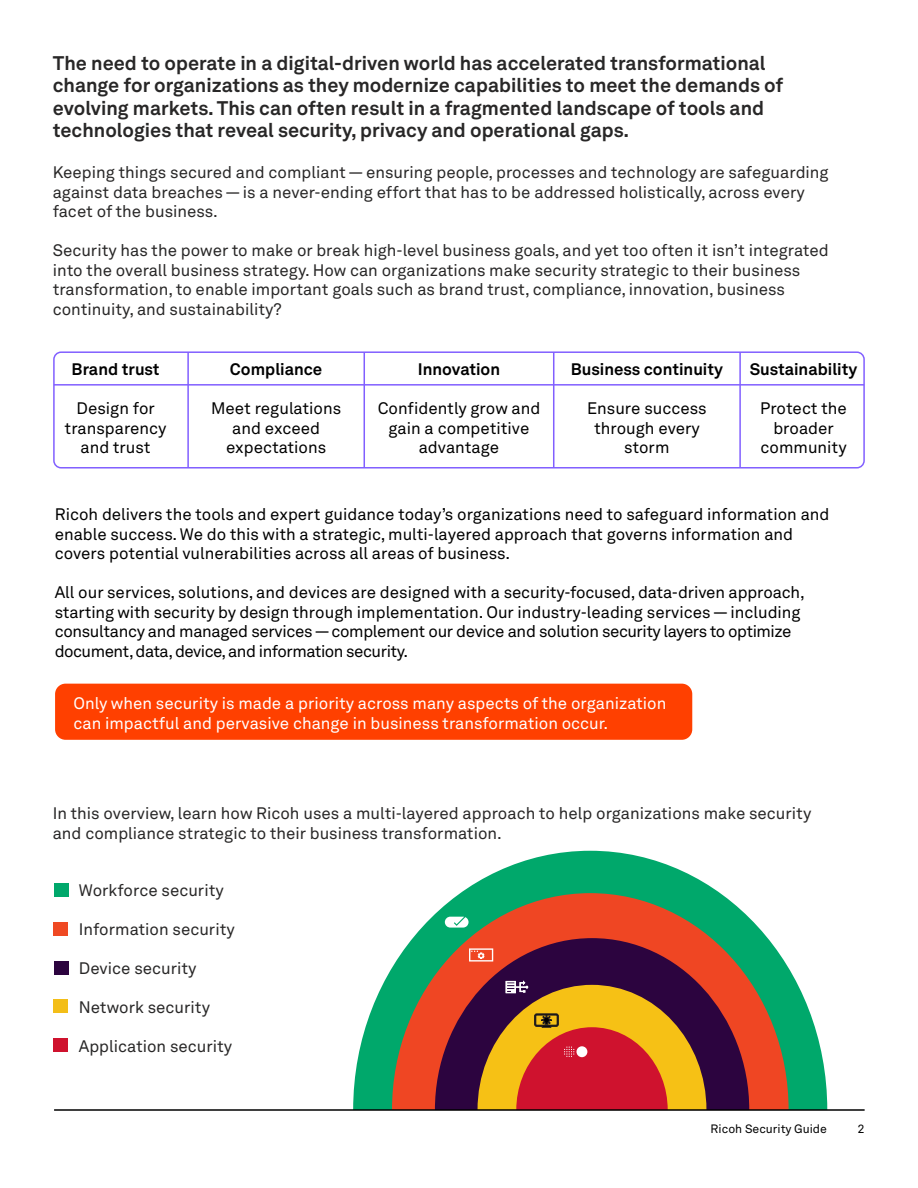
<style>
.page{position:relative;width:918px;height:1188px;background:#fff}
.page>*{position:absolute;margin:0;border:0;box-sizing:border-box;transform-origin:0 0}
.t1{font:700 19.5px/22.5px "Akkurat LL";color:#282727}
.t2{font:16.5px/19.5px "Akkurat LL";color:#282727}
.t3{font:16.5px/19.5px "Akkurat LL";color:#000;text-align:center}
.t4{font:16.5px/19.5px "Akkurat LL";color:#fff}
.t5{font:700 16.5px "Akkurat LL";color:#000}
.t6{font:12px "Akkurat LL";color:#000}
</style>
<div class="page">
<div style="left:55px;top:684px;width:637px;height:56px;background:#ff4000;border-radius:10px"></div>
<div style="left:53px;top:351px;width:812px;height:118px;border:2px solid #815fff;border-radius:7px"></div>
<div style="left:54px;top:883px;width:15px;height:14px;background:#00a86b"></div>
<div style="left:54px;top:922px;width:14px;height:14px;background:#ef4923"></div>
<div style="left:54px;top:961px;width:15px;height:14px;background:#2c043f"></div>
<div style="left:54px;top:1000px;width:14px;height:13px;background:#f3be18"></div>
<div style="left:54px;top:1038px;width:14px;height:14px;background:#cf122e"></div>
<hr style="left:54px;top:384px;width:810px;height:2px;background:#815fff">
<hr style="left:187px;top:352px;width:2px;height:116px;background:#815fff">
<hr style="left:364px;top:352px;width:1px;height:116px;background:#815fff">
<hr style="left:553px;top:352px;width:1px;height:116px;background:#815fff">
<hr style="left:739px;top:352px;width:2px;height:116px;background:#815fff">
<svg style="left:353px;top:851px;width:474px;height:258px"></svg>
<svg style="left:392px;top:893px;width:397px;height:216px;background:#93865e"></svg>
<svg style="left:435px;top:938px;width:314px;height:171px;background:#792736"></svg>
<svg style="left:445px;top:917px;width:24px;height:11px"></svg>
<svg style="left:469px;top:948px;width:24px;height:14px"></svg>
<svg style="left:478px;top:981px;width:228px;height:128px;background:#b95a28"></svg>
<div style="left:576px;top:1046px;width:11px;height:11px;background:#fff;border-radius:50%"></div>
<hr style="left:54px;top:1109px;width:811px;height:2px;background:#000">
<p class="t1" style="left:53px;top:50px;width:732px">The need to operate in a digital-driven world has accelerated transformational change for organizations as they modernize capabilities to meet the demands of evolving markets. This can often result in a fragmented landscape of tools and technologies that reveal security, privacy and operational gaps.</p>
<p class="t2" style="left:53px;top:162px;width:778px">Keeping things secured and compliant — ensuring people, processes and technology are safeguarding against data breaches — is a never-ending effort that has to be addressed holistically, across every facet of the business.</p>
<p class="t2" style="left:53px;top:240px;width:777px">Security has the power to make or break high-level business goals, and yet too often it isn’t integrated into the overall business strategy. How can organizations make security strategic to their business transformation, to enable important goals such as brand trust, compliance, innovation, business continuity, and sustainability?</p>
<p class="t5" style="left:72px;top:357px;width:89px">Brand trust</p>
<p class="t3" style="left:65px;top:398px;width:104px">Design for transparency and trust</p>
<p class="t5" style="left:230px;top:357px;width:94px">Compliance</p>
<p class="t3" style="left:211px;top:398px;width:131px">Meet regulations and exceed expectations</p>
<p class="t5" style="left:418px;top:357px;width:84px">Innovation</p>
<p class="t3" style="left:378px;top:398px;width:164px">Confidently grow and gain a competitive advantage</p>
<p class="t5" style="left:571px;top:357px;width:154px">Business continuity</p>
<p class="t3" style="left:587px;top:398px;width:121px">Ensure success through every storm</p>
<p class="t5" style="left:750px;top:357px;width:109px">Sustainability</p>
<p class="t3" style="left:760px;top:398px;width:88px">Protect the broader community</p>
<p class="t3" style="left:55px;top:504px;width:776px;text-align:left">Ricoh delivers the tools and expert guidance today’s organizations need to safeguard information and enable success. We do this with a strategic, multi-layered approach that governs information and covers potential vulnerabilities across all areas of business.</p>
<p class="t3" style="left:55px;top:582px;width:752px;text-align:left">All our services, solutions, and devices are designed with a security-focused, data-driven approach, starting with security by design through implementation. Our industry-leading services — including consultancy and managed services — complement our device and solution security layers to optimize document, data, device, and information security.</p>
<p class="t4" style="left:73px;top:693px;width:594px">Only when security is made a priority across many aspects of the organization can impactful and pervasive change in business transformation occur.</p>
<p class="t2" style="left:53px;top:803px;width:760px">In this overview, learn how Ricoh uses a multi-layered approach to help organizations make security and compliance strategic to their business transformation.</p>
<p class="t2" style="left:79px;top:880px;width:147px">Workforce security</p>
<p class="t2" style="left:79px;top:919px;width:158px">Information security</p>
<p class="t2" style="left:79px;top:958px;width:119px">Device security</p>
<p class="t2" style="left:79px;top:997px;width:133px">Network security</p>
<p class="t2" style="left:79px;top:1036px;width:155px">Application security</p>
<p class="t6" style="left:711px;top:1120px;width:118px">Ricoh Security Guide</p>
<p class="t6" style="left:858px;top:1120px;width:8px">2</p>
</div>
